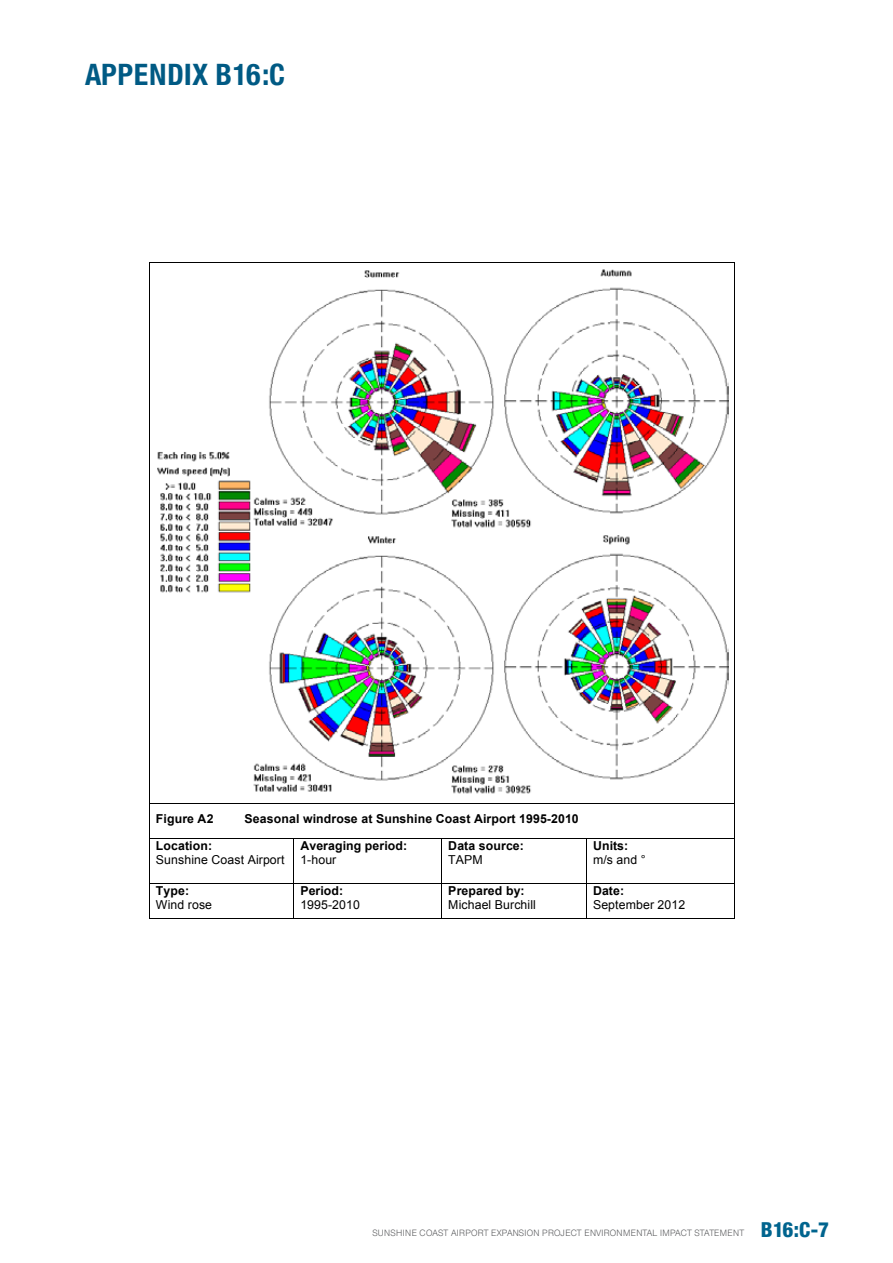
<style>
.page{position:relative;width:893px;height:1263px;background:#fff}
.page>*{position:absolute;margin:0;border:0;box-sizing:border-box;transform-origin:0 0}
.t1{font:700 30px "Neue Helvetica Condensed BQ";letter-spacing:.02em;color:#005a84}
.t2{font:800 21px "Neue Helvetica Condensed BQ";color:#00648e}
.t3{font:700 12.3px "Arial";letter-spacing:.01em;color:#000}
.t4{font:12.3px "Arial";letter-spacing:.01em;color:#000}
.t5{font:300 9px "Neue Helvetica BQ";letter-spacing:.03em;color:#58595b;scale:.95 1}
</style>
<div class="page">
<hr style="left:149px;top:263px;width:585px;height:1px;background:#000">
<hr style="left:149px;top:263px;width:1px;height:59px;background:#000">
<hr style="left:734px;top:263px;width:1px;height:59px;background:#000">
<hr style="left:149px;top:322px;width:1px;height:30px;background:#000">
<hr style="left:734px;top:322px;width:1px;height:30px;background:#000">
<svg style="left:149px;top:352px;width:1px;height:31px"></svg>
<svg style="left:734px;top:352px;width:1px;height:31px"></svg>
<hr style="left:149px;top:383px;width:1px;height:59px;background:#000">
<hr style="left:734px;top:383px;width:1px;height:59px;background:#000">
<svg style="left:149px;top:442px;width:1px;height:61px"></svg>
<svg style="left:734px;top:442px;width:1px;height:61px"></svg>
<hr style="left:149px;top:503px;width:1px;height:300px;background:#000">
<hr style="left:734px;top:503px;width:1px;height:300px;background:#000">
<hr style="left:149px;top:803px;width:585px;height:1px;background:#000">
<hr style="left:149px;top:803px;width:1px;height:35px;background:#000">
<hr style="left:734px;top:803px;width:1px;height:35px;background:#000">
<hr style="left:149px;top:838px;width:144px;height:1px;background:#000">
<hr style="left:294px;top:838px;width:147px;height:1px;background:#000">
<hr style="left:442px;top:838px;width:144px;height:1px;background:#000">
<hr style="left:586px;top:838px;width:148px;height:1px;background:#000">
<hr style="left:149px;top:838px;width:1px;height:45px;background:#000">
<hr style="left:293px;top:838px;width:1px;height:45px;background:#000">
<hr style="left:441px;top:838px;width:1px;height:45px;background:#000">
<hr style="left:586px;top:838px;width:1px;height:45px;background:#000">
<hr style="left:734px;top:838px;width:1px;height:45px;background:#000">
<hr style="left:149px;top:883px;width:144px;height:1px;background:#000">
<hr style="left:294px;top:883px;width:147px;height:1px;background:#000">
<hr style="left:442px;top:883px;width:144px;height:1px;background:#000">
<hr style="left:586px;top:883px;width:148px;height:1px;background:#000">
<hr style="left:149px;top:883px;width:1px;height:35px;background:#000">
<hr style="left:149px;top:918px;width:144px;height:1px;background:#000">
<hr style="left:293px;top:883px;width:1px;height:35px;background:#000">
<hr style="left:294px;top:918px;width:147px;height:1px;background:#000">
<hr style="left:441px;top:883px;width:1px;height:35px;background:#000">
<hr style="left:442px;top:918px;width:144px;height:1px;background:#000">
<hr style="left:586px;top:883px;width:1px;height:35px;background:#000">
<hr style="left:586px;top:918px;width:148px;height:1px;background:#000">
<hr style="left:734px;top:883px;width:1px;height:35px;background:#000">
<img style="left:157px;top:269px;width:571px;height:525px">
<h1 class="t1" style="left:85px;top:56px;width:201px">APPENDIX B16:C</h1>
<p class="t3" style="left:156px;top:810px;width:59px">Figure A2</p>
<p class="t3" style="left:245px;top:810px;width:336px">Seasonal windrose at Sunshine Coast Airport 1995-2010</p>
<p class="t3" style="left:156px;top:837px;width:58px">Location:</p>
<p class="t4" style="left:156px;top:852px;width:130px">Sunshine Coast Airport</p>
<p class="t3" style="left:300px;top:837px;width:108px">Averaging period:</p>
<p class="t4" style="left:300px;top:852px;width:38px">1-hour</p>
<p class="t3" style="left:448px;top:837px;width:77px">Data source:</p>
<p class="t4" style="left:448px;top:852px;width:36px">TAPM</p>
<p class="t3" style="left:593px;top:837px;width:37px">Units:</p>
<p class="t4" style="left:593px;top:852px;width:54px">m/s and °</p>
<p class="t3" style="left:156px;top:882px;width:35px">Type:</p>
<p class="t4" style="left:156px;top:897px;width:58px">Wind rose</p>
<p class="t3" style="left:300px;top:882px;width:45px">Period:</p>
<p class="t4" style="left:300px;top:897px;width:61px">1995-2010</p>
<p class="t3" style="left:448px;top:882px;width:78px">Prepared by:</p>
<p class="t4" style="left:448px;top:897px;width:89px">Michael Burchill</p>
<p class="t3" style="left:593px;top:882px;width:33px">Date:</p>
<p class="t4" style="left:593px;top:897px;width:94px">September 2012</p>
<p class="t5" style="left:372px;top:1227px;width:248px">SUNSHINE COAST AIRPORT EXPANSION PROJECT ENVIRON</p>
<p class="t5" style="left:623px;top:1227px;width:15px">MENTA</p>
<p class="t5" style="left:653px;top:1227px;width:26px">L IMPACT</p>
<p class="t5" style="left:694px;top:1227px;width:7px">STATE</p>
<p class="t5" style="left:720px;top:1227px;width:15px">MENT</p>
<h2 class="t2" style="left:761px;top:1216px;width:70px">B16:C-7</h2>
</div>
